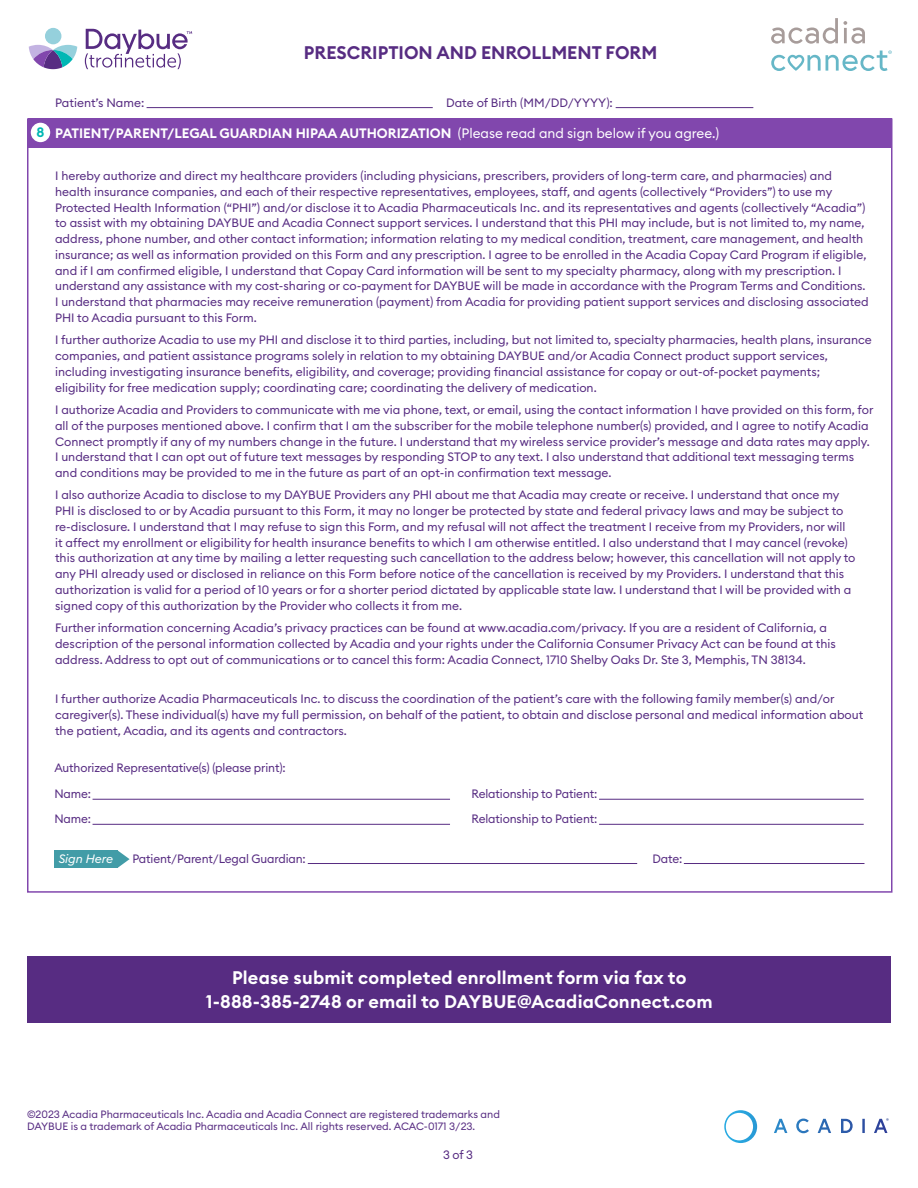
<style>
.page{position:relative;width:918px;height:1188px;background:#fff}
.page>*{position:absolute;margin:0;border:0;box-sizing:border-box;transform-origin:0 0}
.t1{font:600 18px/24px "Euclid Circular B";letter-spacing:.01em;color:#fff;text-align:center}
.t2{font:600 18px "Euclid Circular B";color:#572c82}
.t3{font:600 13.5px "Euclid Circular B";color:#fff}
.t4{font:12px/15.8px "Euclid Circular B";color:#572c82}
.t5{font:italic 12px "Euclid Circular B";letter-spacing:-.005em;color:#fff}
.t6{font:10.5px/12.6px "Euclid Circular B";color:#572c82}
.t7{font:6.75px "Myriad Pro";color:#253f8f}
.s1{color:#00b7b4}
.s2{font-weight:400}
</style>
<div class="page">
<svg style="left:771px;top:18px;width:94px;height:26px"></svg>
<svg style="left:771px;top:51px;width:121px;height:20px"></svg>
<svg style="left:85px;top:29px;width:107px;height:40px"></svg>
<svg style="left:29px;top:45px;width:48px;height:24px"></svg>
<div style="left:45px;top:28px;width:16px;height:16px;background:#95d0dc;border-radius:50%"></div>
<svg style="left:774px;top:1119px;width:113px;height:14px"></svg>
<svg style="left:724px;top:1110px;width:33px;height:33px"></svg>
<div style="left:27px;top:956px;width:864px;height:67px;background:#572c82"></div>
<hr style="left:93px;top:824px;width:357px;height:1px;background:#572c82">
<hr style="left:599px;top:824px;width:265px;height:1px;background:#572c82">
<hr style="left:93px;top:799px;width:357px;height:1px;background:#572c82">
<hr style="left:599px;top:799px;width:265px;height:1px;background:#572c82">
<hr style="left:308px;top:863px;width:329px;height:1px;background:#572c82">
<hr style="left:684px;top:863px;width:180px;height:1px;background:#572c82">
<div style="left:54px;top:850px;width:63px;height:18px;background:#429ca7"></div>
<svg style="left:117px;top:850px;width:13px;height:18px"></svg>
<div style="left:28px;top:118px;width:864px;height:30px;background:#8147ad"></div>
<div style="left:31px;top:123px;width:19px;height:19px;background:#fff;border-radius:50%"></div>
<hr style="left:147px;top:107px;width:286px;height:1px;background:#572c82">
<hr style="left:616px;top:107px;width:137px;height:1px;background:#572c82">
<h1 class="t2" style="left:304px;top:41px;width:355px">PRESCRIPTION AND ENROLLMENT FORM</h1>
<p class="t4" style="left:55px;top:95px;width:91px">Patient’s Name:</p>
<p class="t4" style="left:446px;top:95px;width:168px">Date of Birth (MM/DD/YYYY):</p>
<p class="t3" style="left:37px;top:124px;width:684px"><span class="s1">8</span> PATIENT/PARENT/LEGAL GUARDIAN HIPAA AUTHORIZATION <span class="s2">(Please read and sign below if you agree.)</span></p>
<p class="t4" style="left:55px;top:168px;width:815px">I hereby authorize and direct my healthcare providers (including physicians, prescribers, providers of long-term care, and pharmacies) and health insurance companies, and each of their respective representatives, employees, staff, and agents (collectively “Providers”) to use my Protected Health Information (“PHI”) and/or disclose it to Acadia Pharmaceuticals Inc. and its representatives and agents (collectively “Acadia”) to assist with my obtaining DAYBUE and Acadia Connect support services. I understand that this PHI may include, but is not limited to, my name, address, phone number, and other contact information; information relating to my medical condition, treatment, care management, and health insurance; as well as information provided on this Form and any prescription. I agree to be enrolled in the Acadia Copay Card Program if eligible, and if I am confirmed eligible, I understand that Copay Card information will be sent to my specialty pharmacy, along with my prescription. I understand any assistance with my cost-sharing or co-payment for DAYBUE will be made in accordance with the Program Terms and Conditions.<br>I understand that pharmacies may receive remuneration (payment) from Acadia for providing patient support services and disclosing associated PHI to Acadia pursuant to this Form.</p>
<p class="t4" style="left:55px;top:332px;width:818px">I further authorize Acadia to use my PHI and disclose it to third parties, including, but not limited to, specialty pharmacies, health plans, insurance companies, and patient assistance programs solely in relation to my obtaining DAYBUE and/or Acadia Connect product support services, including investigating insurance benefits, eligibility, and coverage; providing financial assistance for copay or out-of-pocket payments; eligibility for free medication supply; coordinating care; coordinating the delivery of medication.</p>
<p class="t4" style="left:55px;top:402px;width:820px">I authorize Acadia and Providers to communicate with me via phone, text, or email, using the contact information I have provided on this form, for all of the purposes mentioned above. I confirm that I am the subscriber for the mobile telephone number(s) provided, and I agree to notify Acadia Connect promptly if any of my numbers change in the future. I understand that my wireless service provider’s message and data rates may apply.<br>I understand that I can opt out of future text messages by responding STOP to any text. I also understand that additional text messaging terms and conditions may be provided to me in the future as part of an opt-in confirmation text message.</p>
<p class="t4" style="left:55px;top:487px;width:802px">I also authorize Acadia to disclose to my DAYBUE Providers any PHI about me that Acadia may create or receive. I understand that once my PHI is disclosed to or by Acadia pursuant to this Form, it may no longer be protected by state and federal privacy laws and may be subject to re-disclosure. I understand that I may refuse to sign this Form, and my refusal will not affect the treatment I receive from my Providers, nor will it affect my enrollment or eligibility for health insurance benefits to which I am otherwise entitled. I also understand that I may cancel (revoke) this authorization at any time by mailing a letter requesting such cancellation to the address below; however, this cancellation will not apply to any PHI already used or disclosed in reliance on this Form before notice of the cancellation is received by my Providers. I understand that this authorization is valid for a period of 10 years or for a shorter period dictated by applicable state law. I understand that I will be provided with a signed copy of this authorization by the Provider who collects it from me.</p>
<p class="t4" style="left:55px;top:620px;width:782px">Further information concerning Acadia’s privacy practices can be found at www.acadia.com/privacy. If you are a resident of California, a description of the personal information collected by Acadia and your rights under the California Consumer Privacy Act can be found at this address. Address to opt out of communications or to cancel this form: Acadia Connect, 1710 Shelby Oaks Dr. Ste 3, Memphis, TN 38134.</p>
<p class="t4" style="left:55px;top:691px;width:810px">I further authorize Acadia Pharmaceuticals Inc. to discuss the coordination of the patient’s care with the following family member(s) and/or caregiver(s). These individual(s) have my full permission, on behalf of the patient, to obtain and disclose personal and medical information about the patient, Acadia, and its agents and contractors.</p>
<p class="t4" style="left:54px;top:759px;width:233px">Authorized Representative(s) (please print):</p>
<p class="t4" style="left:54px;top:786px;width:38px">Name:</p>
<p class="t4" style="left:472px;top:786px;width:127px">Relationship to Patient:</p>
<p class="t4" style="left:54px;top:811px;width:38px">Name:</p>
<p class="t4" style="left:472px;top:811px;width:127px">Relationship to Patient:</p>
<p class="t5" style="left:59px;top:851px;width:56px">Sign Here</p>
<p class="t4" style="left:653px;top:851px;width:31px">Date:</p>
<p class="t4" style="left:132px;top:851px;width:175px">Patient/Parent/Legal Guardian:</p>
<h1 class="t1" style="left:206px;top:966px;width:508px">Please submit completed enrollment form via fax to<br>1-888-385-2748 or email to DAYBUE@AcadiaConnect.com</h1>
<p class="t6" style="left:27px;top:1107px;width:475px">©2023 Acadia Pharmaceuticals Inc. Acadia and Acadia Connect are registered trademarks and<br>DAYBUE is a trademark of Acadia Pharmaceuticals Inc. All rights reserved. ACAC-0171 3/23.</p>
<p class="t7" style="left:886px;top:1117px;width:4px">®</p>
<p class="t4" style="left:443px;top:1147px;width:31px">3 of 3</p>
</div>
